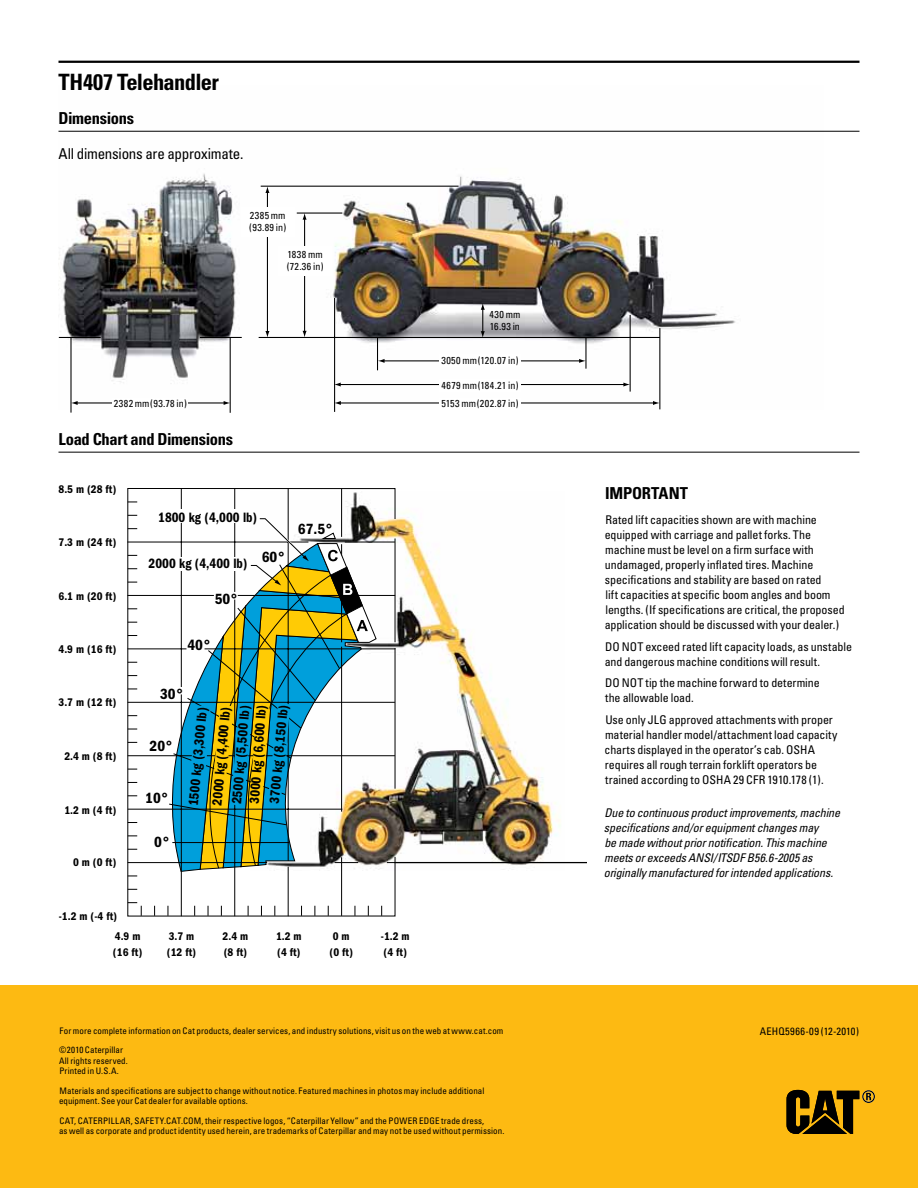
<style>
.page{position:relative;width:918px;height:1188px;background:#fff}
.page>*{position:absolute;margin:0;border:0;box-sizing:border-box;transform-origin:0 0}
.t1{font:700 condensed 22.5px "Univers";letter-spacing:-.03em;color:#000}
.t2{font:700 condensed 16.5px "Univers";letter-spacing:-.02em;color:#000}
.t3{font:600 condensed 15.3px "Franklin Gothic";color:#000}
.t4{font:condensed 15px "Univers";letter-spacing:-.015em;color:#000}
.t5{font:600 condensed 14.1px "Franklin Gothic";color:#000;scale:.95 1}
.t6{font:600 condensed 13.95px/19.4px "Franklin Gothic";color:#000;scale:.95 1}
.t7{font:condensed 12px/15px "Univers";letter-spacing:-.005em;color:#000}
.t8{font:italic condensed 12px/15px "Univers";letter-spacing:-.01em;color:#000}
.t9{font:600 condensed 11.55px/16px "Franklin Gothic";color:#000}
.t10{font:condensed 10.5px "Univers";letter-spacing:.035em;color:#000}
.t11{font:condensed 10.2px/12px "Univers";letter-spacing:.035em;color:#000}
.t12{font:condensed 9px/10.5px "Univers";letter-spacing:.005em;color:#000}
</style>
<div class="page">
<div style="left:0;top:986px;width:918px;height:202px;background:#fdba12"></div>
<svg style="left:787px;top:1090px;width:88px;height:44px"></svg>
<svg style="left:127px;top:488px;width:459px;height:429px"></svg>
<div style="left:230px;top:510px;width:9px;height:13px;background:#fff"></div>
<div style="left:177px;top:510px;width:9px;height:13px;background:#fff"></div>
<svg style="left:159px;top:518px;width:217px;height:354px"></svg>
<img style="left:59px;top:130px;width:765px;height:279px">
<hr style="left:259px;top:337px;width:400px;height:1px;background:#000">
<hr style="left:200px;top:337px;width:42px;height:1px;background:#000">
<hr style="left:59px;top:337px;width:42px;height:1px;background:#000">
<hr style="left:297px;top:213px;width:45px;height:1px;background:#000">
<hr style="left:261px;top:186px;width:198px;height:1px;background:#000">
<hr style="left:334px;top:298px;width:1px;height:114px;background:#000">
<hr style="left:659px;top:328px;width:1px;height:81px;background:#000">
<hr style="left:630px;top:315px;width:1px;height:77px;background:#000">
<hr style="left:585px;top:338px;width:2px;height:31px;background:#000">
<hr style="left:377px;top:337px;width:1px;height:33px;background:#000">
<hr style="left:70px;top:338px;width:2px;height:75px;background:#000">
<hr style="left:230px;top:338px;width:1px;height:75px;background:#000">
<hr style="left:383px;top:360px;width:197px;height:1px;background:#000">
<svg style="left:579px;top:359px;width:7px;height:4px"></svg>
<svg style="left:378px;top:359px;width:7px;height:4px"></svg>
<hr style="left:339px;top:384px;width:286px;height:1px;background:#000">
<svg style="left:623px;top:383px;width:7px;height:4px"></svg>
<svg style="left:334px;top:383px;width:7px;height:4px"></svg>
<hr style="left:339px;top:402px;width:315px;height:2px;background:#000">
<svg style="left:653px;top:401px;width:7px;height:4px"></svg>
<svg style="left:334px;top:401px;width:7px;height:4px"></svg>
<svg style="left:481px;top:303px;width:4px;height:34px"></svg>
<hr style="left:304px;top:218px;width:1px;height:114px;background:#000">
<svg style="left:303px;top:213px;width:4px;height:7px"></svg>
<svg style="left:303px;top:331px;width:4px;height:6px"></svg>
<hr style="left:267px;top:192px;width:1px;height:140px;background:#000">
<svg style="left:265px;top:186px;width:4px;height:7px"></svg>
<svg style="left:265px;top:331px;width:4px;height:6px"></svg>
<hr style="left:76px;top:402px;width:149px;height:2px;background:#000">
<svg style="left:224px;top:401px;width:6px;height:4px"></svg>
<svg style="left:71px;top:401px;width:7px;height:4px"></svg>
<div style="left:241px;top:208px;width:54px;height:29px;background:#fff"></div>
<div style="left:278px;top:246px;width:54px;height:29px;background:#fff"></div>
<div style="left:113px;top:398px;width:75px;height:12px;background:#fff"></div>
<div style="left:439px;top:379px;width:82px;height:13px;background:#fff"></div>
<div style="left:439px;top:398px;width:82px;height:12px;background:#fff"></div>
<div style="left:439px;top:354px;width:82px;height:13px;background:#fff"></div>
<hr style="left:58px;top:61px;width:802px;height:2px;background:#000">
<hr style="left:58px;top:131px;width:802px;height:1px;background:#000">
<hr style="left:58px;top:452px;width:802px;height:1px;background:#000">
<h1 class="t1" style="left:58px;top:68px;width:162px">TH407 Telehandler</h1>
<h2 class="t2" style="left:58px;top:108px;width:77px">Dimensions</h2>
<p class="t4" style="left:58px;top:144px;width:187px">All dimensions are approximate.</p>
<p class="t11" style="left:249px;top:210px;width:39px">2385 mm (93.89 in)</p>
<p class="t11" style="left:114px;top:398px;width:75px">2382 mm(93.78 in)</p>
<h2 class="t2" style="left:58px;top:429px;width:176px">Load Chart and Dimensions</h2>
<p class="t9" style="left:58px;top:481px;width:59px">8.5 m (28 ft)</p>
<p class="t11" style="left:287px;top:248px;width:38px">1838 mm (72.36 in)</p>
<p class="t9" style="left:58px;top:534px;width:59px">7.3 m (24 ft)</p>
<p class="t9" style="left:58px;top:588px;width:59px">6.1 m (20 ft)</p>
<p class="t9" style="left:58px;top:641px;width:59px">4.9 m (16 ft)</p>
<p class="t9" style="left:58px;top:694px;width:59px">3.7 m (12 ft)</p>
<p class="t9" style="left:64px;top:748px;width:53px">2.4 m (8 ft)</p>
<p class="t9" style="left:64px;top:802px;width:53px">1.2 m (4 ft)</p>
<p class="t9" style="left:73px;top:854px;width:45px">0 m (0 ft)</p>
<p class="t9" style="left:59px;top:908px;width:60px">-1.2 m (-4 ft)</p>
<p class="t5" style="left:158px;top:509px;width:106px">1800 kg (4,000 lb)</p>
<p class="t5" style="left:149px;top:556px;width:106px">2000 kg (4,400 lb)</p>
<p class="t3" style="left:262px;top:548px;width:25px">60°</p>
<p class="t3" style="left:215px;top:590px;width:25px">50°</p>
<p class="t3" style="left:187px;top:636px;width:25px">40°</p>
<p class="t3" style="left:298px;top:520px;width:37px">67.5°</p>
<p class="t3" style="left:160px;top:685px;width:25px">30°</p>
<p class="t3" style="left:150px;top:737px;width:25px">20°</p>
<p class="t3" style="left:145px;top:789px;width:25px">10°</p>
<p class="t3" style="left:154px;top:833px;width:17px">0°</p>
<p class="t6" style="left:245px;top:803px;width:106px;rotate:-86deg">3000 kg (6,600 lb)</p>
<p class="t6" style="left:264px;top:802px;width:106px;rotate:-84deg">3700 kg (8,150 lb)</p>
<p class="t6" style="left:183px;top:805px;width:106px;rotate:-84deg">1500 kg (3,300 lb)</p>
<p class="t6" style="left:207px;top:805px;width:109px;rotate:-85deg">2000 kg (4,400 lb)<br>2500 kg (5,500 lb)</p>
<p class="t9" style="left:113px;top:928px;width:31px">4.9 m (16 ft)</p>
<p class="t9" style="left:223px;top:928px;width:27px">2.4 m (8 ft)</p>
<p class="t9" style="left:276px;top:928px;width:27px">1.2 m (4 ft)</p>
<p class="t9" style="left:381px;top:928px;width:30px">-1.2 m (4 ft)</p>
<p class="t9" style="left:167px;top:928px;width:31px">3.7 m (12 ft)</p>
<p class="t9" style="left:329px;top:928px;width:25px">0 m (0 ft)</p>
<p class="t11" style="left:490px;top:308px;width:32px">430 mm<br>16.93 in</p>
<p class="t11" style="left:442px;top:354px;width:79px">3050 mm(120.07 in)</p>
<p class="t11" style="left:441px;top:376px;width:79px;line-height:18.8px">4679 mm(184.21 in)<br>5153 mm(202.87 in)</p>
<p class="t12" style="left:59px;top:1020px;width:446px;line-height:19.5px">For more complete information on Cat products, dealer services, and industry solutions, visit us on the web at www.cat.com ©2010 Caterpillar</p>
<p class="t12" style="left:59px;top:1055px;width:70px">All rights reserved.<br>Printed in U.S.A.</p>
<p class="t12" style="left:59px;top:1085px;width:427px">Materials and specifications are subject to change without notice. Featured machines in photos may include additional equipment. See your Cat dealer for available options.</p>
<p class="t12" style="left:59px;top:1115px;width:447px">CAT, CATERPILLAR, SAFETY.CAT.COM, their respective logos, “Caterpillar Yellow” and the POWER EDGE trade dress,<br>as well as corporate and product identity used herein, are trademarks of Caterpillar and may not be used without permission.</p>
<h2 class="t2" style="left:605px;top:483px;width:84px">IMPORTANT</h2>
<p class="t7" style="left:605px;top:512px;width:241px">Rated lift capacities shown are with machine equipped with carriage and pallet forks. The machine must be level on a firm surface with undamaged, properly inflated tires. Machine specifications and stability are based on rated<br>lift capacities at specific boom angles and boom lengths. (If specifications are critical, the proposed application should be discussed with your dealer.)</p>
<p class="t7" style="left:605px;top:639px;width:249px">DO NOT exceed rated lift capacity loads, as unstable and dangerous machine conditions will result.</p>
<p class="t7" style="left:605px;top:675px;width:216px">DO NOT tip the machine forward to determine the allowable load.</p>
<p class="t7" style="left:605px;top:712px;width:234px">Use only JLG approved attachments with proper material handler model/attachment load capacity charts displayed in the operator’s cab. OSHA requires all rough terrain forklift operators be trained according to OSHA 29 CFR 1910.178 (1).</p>
<p class="t8" style="left:604px;top:805px;width:238px">Due to continuous product improvements, machine specifications and/or equipment changes may<br>be made without prior notification. This machine meets or exceeds ANSI/ITSDF B56.6-2005 as originally manufactured for intended applications.</p>
<p class="t9" style="left:744px;top:534px;width:59px">7.3 m (24 ft)</p>
<p class="t9" style="left:744px;top:588px;width:59px">6.1 m (20 ft)</p>
<p class="t9" style="left:744px;top:641px;width:59px">4.9 m (16 ft)</p>
<p class="t9" style="left:750px;top:748px;width:53px">2.4 m (8 ft)</p>
<p class="t9" style="left:750px;top:802px;width:53px">1.2 m (4 ft)</p>
<p class="t9" style="left:758px;top:854px;width:45px">0 m (0 ft)</p>
<p class="t10" style="left:760px;top:1024px;width:101px">AEHQ5966-09 (12-2010)</p>
</div>
